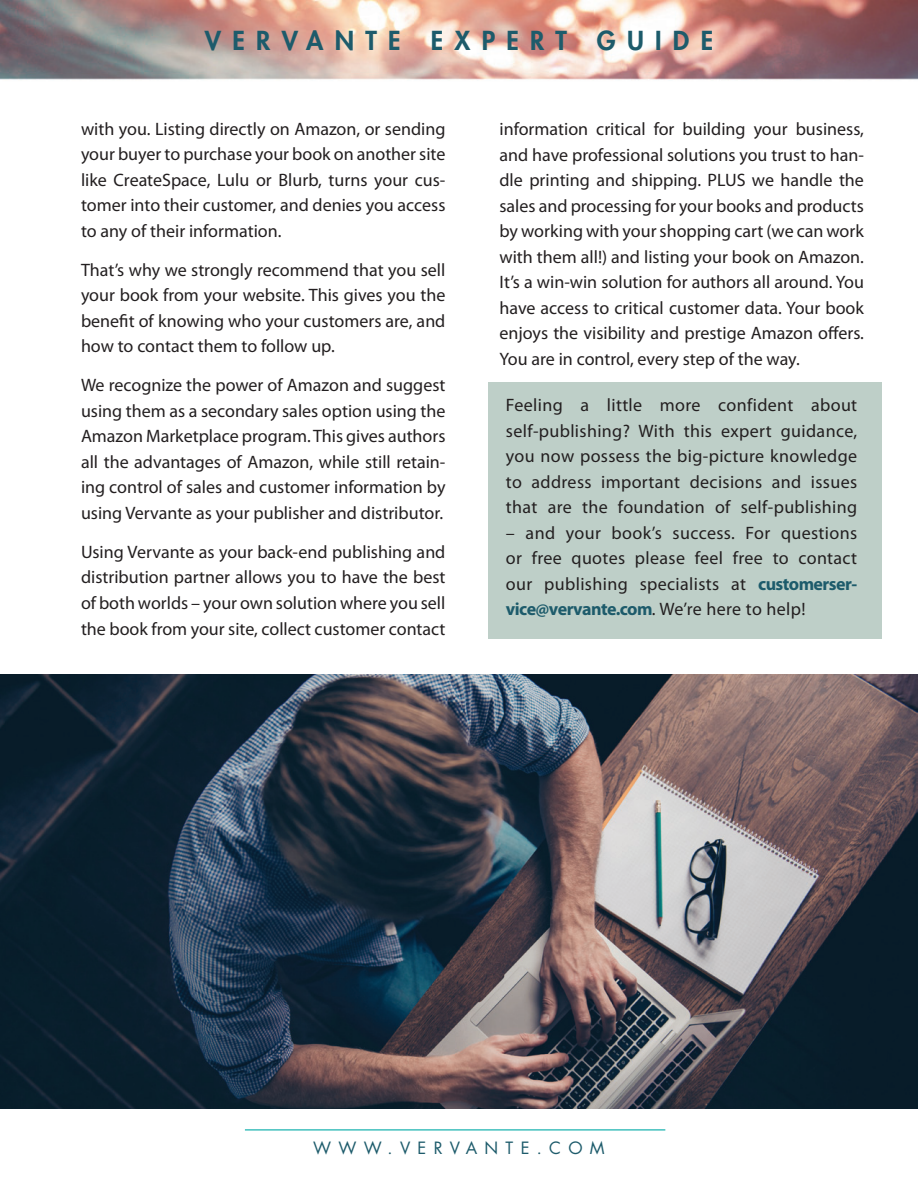
<style>
.page{position:relative;width:918px;height:1188px;background:#fff}
.page>*{position:absolute;margin:0;border:0;box-sizing:border-box;transform-origin:0 0}
.t1{font:800 25.5px "Futura Std";letter-spacing:.445em;color:#1d5b6b}
.t2{font:18px/25.5px "Myriad Pro";color:#231f20;text-align:justify}
.t3{font:16.5px "Futura Std";letter-spacing:.445em;color:#1d5b6b}
.s1{font-weight:700;color:#1d5b6b}
</style>
<div class="page">
<img style="left:0;top:0;width:918px;height:1131px">
<hr style="left:245px;top:1129px;width:420px;height:2px;background:#42c0bd">
<div style="left:489px;top:382px;width:393px;height:257px;background:#becfc8"></div>
<img style="left:1px;top:675px;width:917px;height:434px">
<h1 class="t1" style="left:205px;top:24px;width:510px">VERVANTE EXPERT GUIDE</h1>
<p class="t2" style="left:81px;top:116px;width:366px">with you. Listing directly on Amazon, or sending your buyer to purchase your book on another site like CreateSpace, Lulu or Blurb, turns your cus&shy;tomer into their customer, and denies you access to any of their information.</p>
<p class="t2" style="left:81px;top:257px;width:366px">That’s why we strongly recommend that you sell your book from your website. This gives you the benefit of knowing who your customers are, and how to contact them to follow up.</p>
<p class="t2" style="left:81px;top:372px;width:366px">We recognize the power of Amazon and suggest using them as a secondary sales option using the Amazon Marketplace program. This gives authors all the advantages of Amazon, while still retain&shy;ing control of sales and customer information by using Vervante as your publisher and distributor.</p>
<p class="t2" style="left:81px;top:539px;width:366px">Using Vervante as your back-end publishing and distribution partner allows you to have the best of both worlds – your own solution where you sell the book from your site, collect customer contact</p>
<p class="t2" style="left:500px;top:116px;width:366px">information critical for building your business, and have professional solutions you trust to han&shy;dle printing and shipping. PLUS we handle the sales and processing for your books and products by working with your shopping cart (we can work with them all!) and listing your book on Amazon.<br>It’s a win-win solution for authors all around. You have access to critical customer data. Your book enjoys the visibility and prestige Amazon offers.<br>You are in control, every step of the way.</p>
<p class="t2" style="left:506px;top:392px;width:353px">Feeling a little more confident about self-publishing? With this expert guidance, you now possess the big-picture knowledge to address important decisions and issues that are the foundation of self-publishing</p>
<p class="t2" style="left:506px;top:520px;width:353px">– and your book’s success. For questions or free quotes please feel free to contact our publishing specialists at <span class="s1">customerser&shy;vice@vervante.com</span>. We’re here to help!</p>
<p class="t3" style="left:313px;top:1137px;width:170px">WWW.VER VANTE</p>
<p class="t3" style="left:537px;top:1137px;width:32px">. COM</p>
</div>
